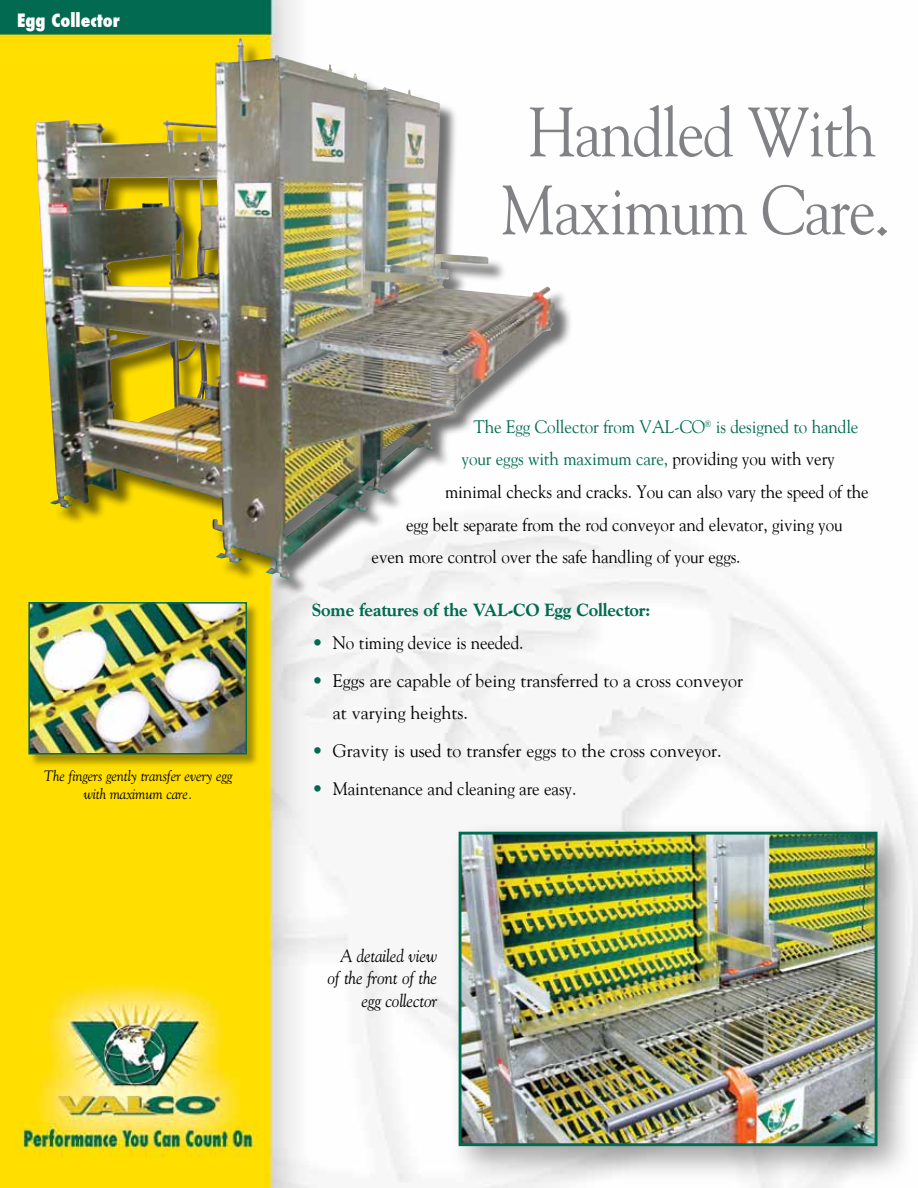
<style>
.page{position:relative;width:918px;height:1188px;background:#fff}
.page>*{position:absolute;margin:0;border:0;box-sizing:border-box;transform-origin:0 0}
.t1{font:69px/78px "Goudy";letter-spacing:-.025em;color:#808285;text-align:center;scale:.89 1}
.t2{font:18px "Goudy";letter-spacing:-.01em;color:#000;scale:.95 1}
.t3{font:18px/32.5px "Goudy";letter-spacing:-.01em;color:#000}
.t4{font:18px "Goudy";letter-spacing:-.01em;color:#006b50;scale:.95 1}
.t5{font:italic 18px/22.5px "Goudy";letter-spacing:-.01em;color:#000;text-align:right;scale:.95 1}
.t6{font:800 18px "Goudy";letter-spacing:-.01em;color:#006b50;scale:.95 1}
.t7{font:800 condensed 18px "Futura";color:#fff}
.t8{font:italic 15px/18px "Goudy";letter-spacing:-.01em;color:#000;text-align:center;scale:.95 1}
.s1{color:#000}
.s2{color:#006b50}
</style>
<div class="page">
<img style="left:0;top:0;width:918px;height:1188px">
<div style="left:38px;top:41px;width:535px;height:556px;background:#000;opacity:.55"></div>
<img style="left:36px;top:39px;width:420px;height:540px">
<div style="left:448px;top:821px;width:467px;height:363px;background:#000;opacity:.36"></div>
<img style="left:463px;top:836px;width:411px;height:306px">
<div style="left:459px;top:832px;width:419px;height:314px;border:3px solid #006b50"></div>
<div style="left:29px;top:603px;width:231px;height:164px;background:#000;opacity:.35"></div>
<img style="left:31px;top:605px;width:213px;height:147px">
<div style="left:28px;top:602px;width:219px;height:153px;border:2px solid #006b50"></div>
<p class="t7" style="left:17px;top:8px;width:104px">Egg Collector</p>
<p class="t8" style="left:44px;top:767px;width:200px">The fingers gently transfer every egg with maximum care.</p>
<h1 class="t1" style="left:501px;top:92px;width:441px">Handled With<br>Maximum Care.</h1>
<p class="t4" style="left:474px;top:415px;width:407px">The Egg Collector from VAL-CO<sup>®</sup> is designed to handle</p>
<p class="t4" style="left:462px;top:448px;width:394px">your eggs with maximum care, <span class="s1">providing you with very</span></p>
<p class="t2" style="left:445px;top:481px;width:448px">minimal checks and cracks. You can also vary the speed of the</p>
<p class="t2" style="left:406px;top:513px;width:461px">egg belt separate from the rod conveyor and elevator, giving you</p>
<p class="t2" style="left:372px;top:546px;width:390px">even more control over the safe handling of your eggs.</p>
<p class="t6" style="left:312px;top:599px;width:358px">Some features of the VAL-CO Egg Collector:</p>
<p class="t2" style="left:312px;top:631px;width:224px"><span class="s2">•</span> No timing device is needed.</p>
<p class="t3" style="left:333px;top:664px;width:412px;text-indent:-21px"><span class="s2">•</span> Eggs are capable of being transferred to a cross conveyor at varying heights.</p>
<p class="t3" style="left:312px;top:734px;width:411px"><span class="s2">•</span> Gravity is used to transfer eggs to the cross conveyor.</p>
<p class="t2" style="left:312px;top:778px;width:280px"><span class="s2">•</span> Maintenance and cleaning are easy.</p>
<p class="t5" style="left:327px;top:944px;width:117px">A detailed view of the front of the egg collector</p>
</div>
